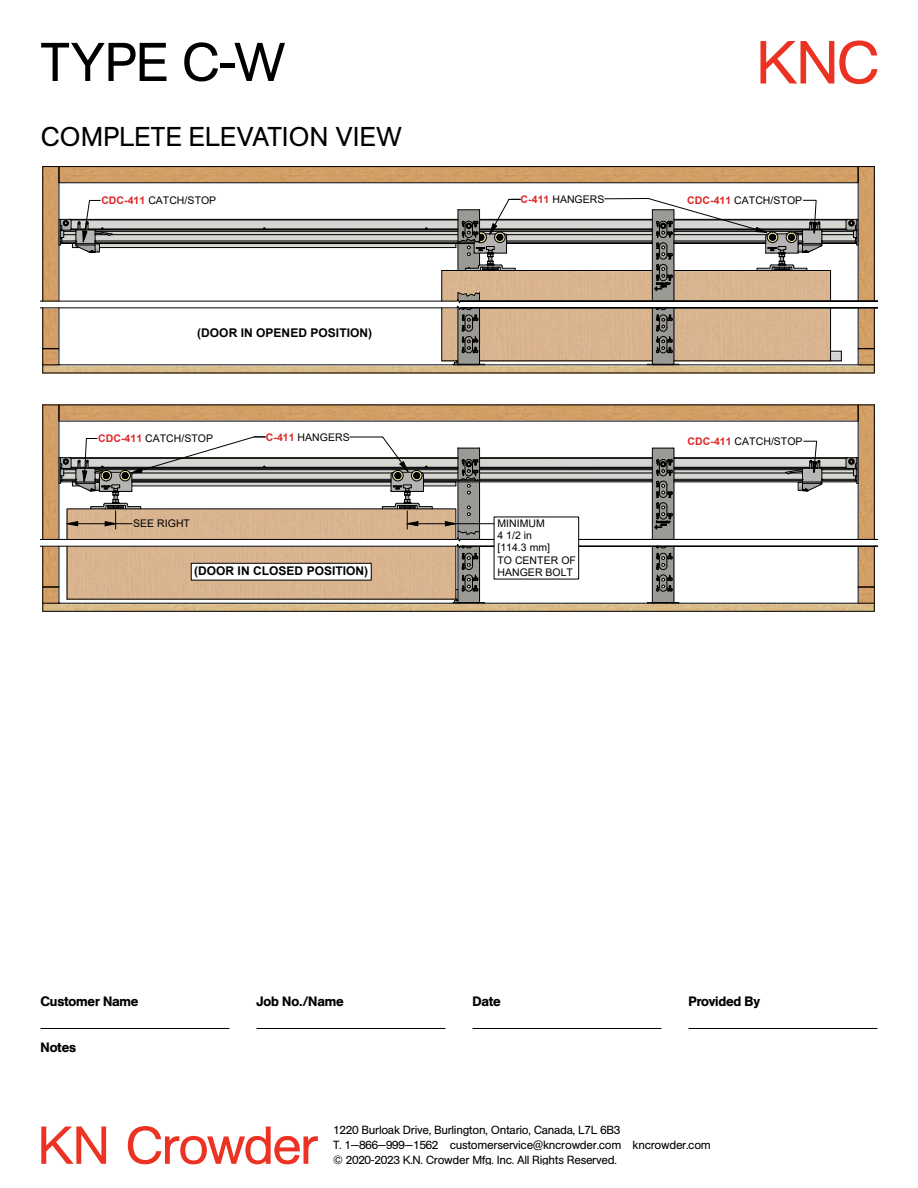
<style>
.page{position:relative;width:918px;height:1188px;background:#fff}
.page>*{position:absolute;margin:0;border:0;box-sizing:border-box;transform-origin:0 0}
.t1{font:54px "AG Book Std";color:#000}
.t2{font:27px "AG Book Std";letter-spacing:-.005em;color:#000}
.t3{font:500 13.5px "AG Book Std";letter-spacing:-.015em;color:#000}
.t4{font:700 12px "Arial";letter-spacing:.005em;color:#000}
.t5{font:12px "Arial";color:#000}
.t6{font:11.7px/15.1px "AG Book Std";letter-spacing:-.025em;color:#000}
.t7{font:10.5px/11.6px "Arial";letter-spacing:.005em;color:#000}
.s1{font-weight:700;color:#df2726}
</style>
<div class="page">
<hr style="left:40px;top:1028px;width:190px;height:1px;background:#000">
<hr style="left:256px;top:1028px;width:190px;height:1px;background:#000">
<hr style="left:472px;top:1028px;width:190px;height:1px;background:#000">
<hr style="left:688px;top:1028px;width:190px;height:1px;background:#000">
<svg style="left:41px;top:1127px;width:65px;height:37px"></svg>
<svg style="left:128px;top:1126px;width:190px;height:38px"></svg>
<svg style="left:760px;top:41px;width:117px;height:43px"></svg>
<svg style="left:40px;top:166px;width:838px;height:207px"></svg>
<svg style="left:40px;top:404px;width:838px;height:208px"></svg>
<hr style="left:456px;top:523px;width:40px;height:1px;background:#000">
<div style="left:494px;top:517px;width:85px;height:62px;background:#fff"></div>
<h1 class="t1" style="left:40px;top:31px;width:247px">TYPE C-W</h1>
<h2 class="t2" style="left:41px;top:121px;width:363px">COMPLETE ELEVATION VIEW</h2>
<p class="t5" style="left:62px;top:127px;width:60px">TYPE C-W</p>
<p class="t7" style="left:101px;top:195px;width:116px"><span class="s1">CDC-411</span> CATCH/STOP</p>
<p class="t4" style="left:197px;top:324px;width:176px">(DOOR IN OPENED POSITION)</p>
<p class="t7" style="left:521px;top:194px;width:85px"><span class="s1">C-411</span> HANGERS</p>
<p class="t7" style="left:687px;top:195px;width:117px"><span class="s1">CDC-411</span> CATCH/STOP</p>
<p class="t7" style="left:266px;top:431px;width:85px"><span class="s1">C-411</span> HANGERS</p>
<p class="t7" style="left:98px;top:433px;width:117px"><span class="s1">CDC-411</span> CATCH/STOP</p>
<p class="t7" style="left:688px;top:435px;width:117px"><span class="s1">CDC-411</span> CATCH/STOP</p>
<p class="t7" style="left:133px;top:518px;width:58px">SEE RIGHT</p>
<p class="t4" style="left:194px;top:562px;width:176px">(DOOR IN CLOSED POSITION)</p>
<p class="t7" style="left:497px;top:518px;width:49px">MINIMUM</p>
<p class="t7" style="left:497px;top:555px;width:80px">TO CENTER OF<br>HANGER BOLT</p>
<p class="t7" style="left:497px;top:530px;width:54px">4 1/2 in [114.3 mm]</p>
<p class="t3" style="left:40px;top:993px;width:100px">Customer Name</p>
<p class="t3" style="left:40px;top:1039px;width:37px">Notes</p>
<p class="t3" style="left:256px;top:993px;width:89px">Job No./Name</p>
<p class="t3" style="left:472px;top:993px;width:30px">Date</p>
<p class="t3" style="left:688px;top:993px;width:73px">Provided By</p>
<p class="t6" style="left:333px;top:1123px;width:379px">1220 Burloak Drive, Burlington, Ontario, Canada, L7L 6B3<br>T. 1—866—999—1562 customerservice@kncrowder.com kncrowder.com © 2020-2023 K.N. Crowder Mfg. Inc. All Rights Reserved.</p>
</div>
